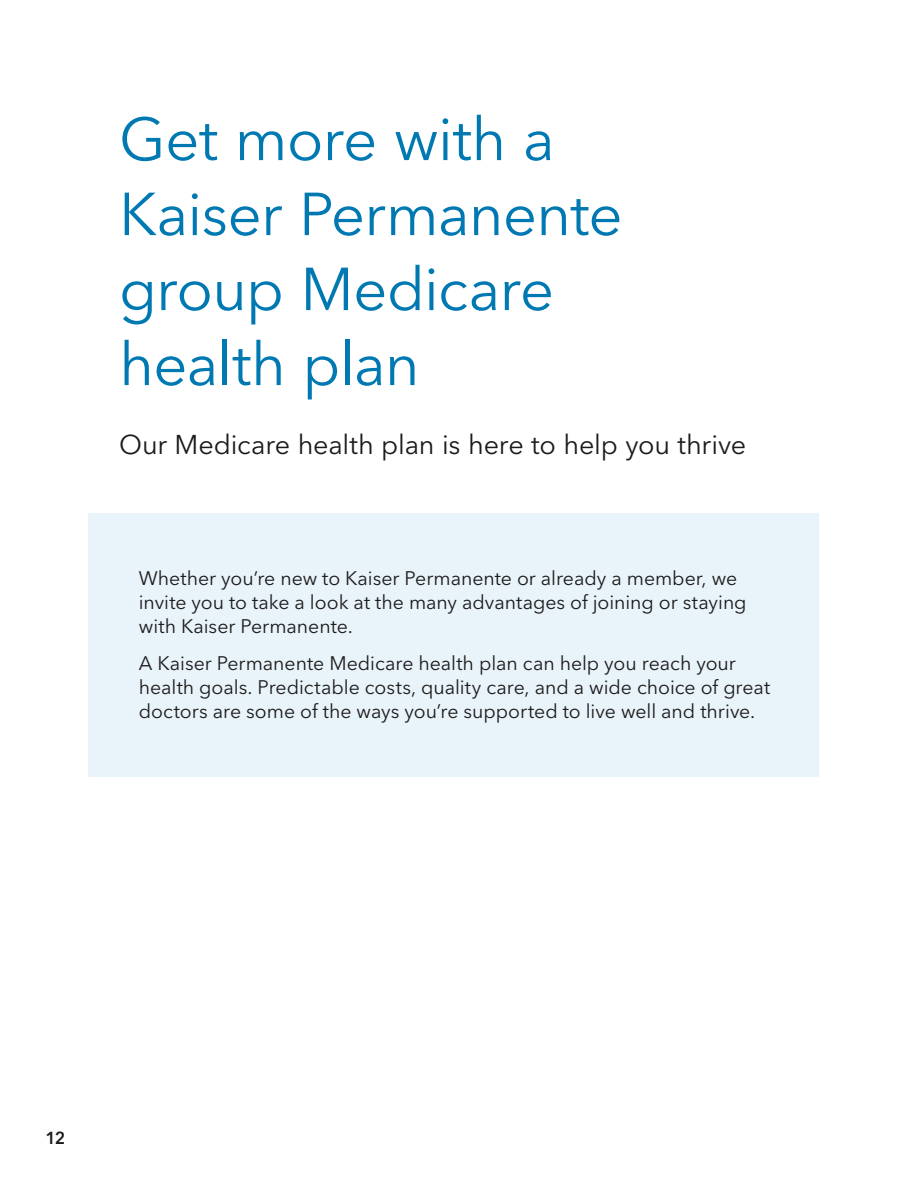
<style>
.page{position:relative;width:918px;height:1188px;background:#fff}
.page>*{position:absolute;margin:0;border:0;box-sizing:border-box;transform-origin:0 0}
.t1{font:60px/75px "Avenir Next LT Pro";letter-spacing:-.015em;color:#0079b3}
.t2{font:27px "Avenir Next LT Pro";letter-spacing:-.005em;color:#1c1b1a}
.body_copy{font:19.5px/24px "Avenir Next LT Pro";color:#1c1b1a}
.t3{font:600 17.25px "Avenir Next LT Pro";color:#1c1b1a}
</style>
<div class="page">
<div style="left:88px;top:513px;width:730px;height:263px;background:#e9f3fa"></div>
<p class="t1" style="left:119px;top:102px;width:505px">Get more with a<br>Kaiser Permanente group Medicare health plan</p>
<p class="t2" style="left:119px;top:429px;width:629px">Our Medicare health plan is here to help you thrive</p>
<p class="body_copy" style="left:139px;top:566px;width:609px">Whether you’re new to Kaiser Permanente or already a member, we invite you to take a look at the many advantages of joining or staying with Kaiser Permanente.</p>
<p class="body_copy" style="left:139px;top:651px;width:633px">A Kaiser Permanente Medicare health plan can help you reach your health goals. Predictable costs, quality care, and a wide choice of great doctors are some of the ways you’re supported to live well and thrive.</p>
<p class="t3" style="left:46px;top:1127px;width:21px">12</p>
</div>
